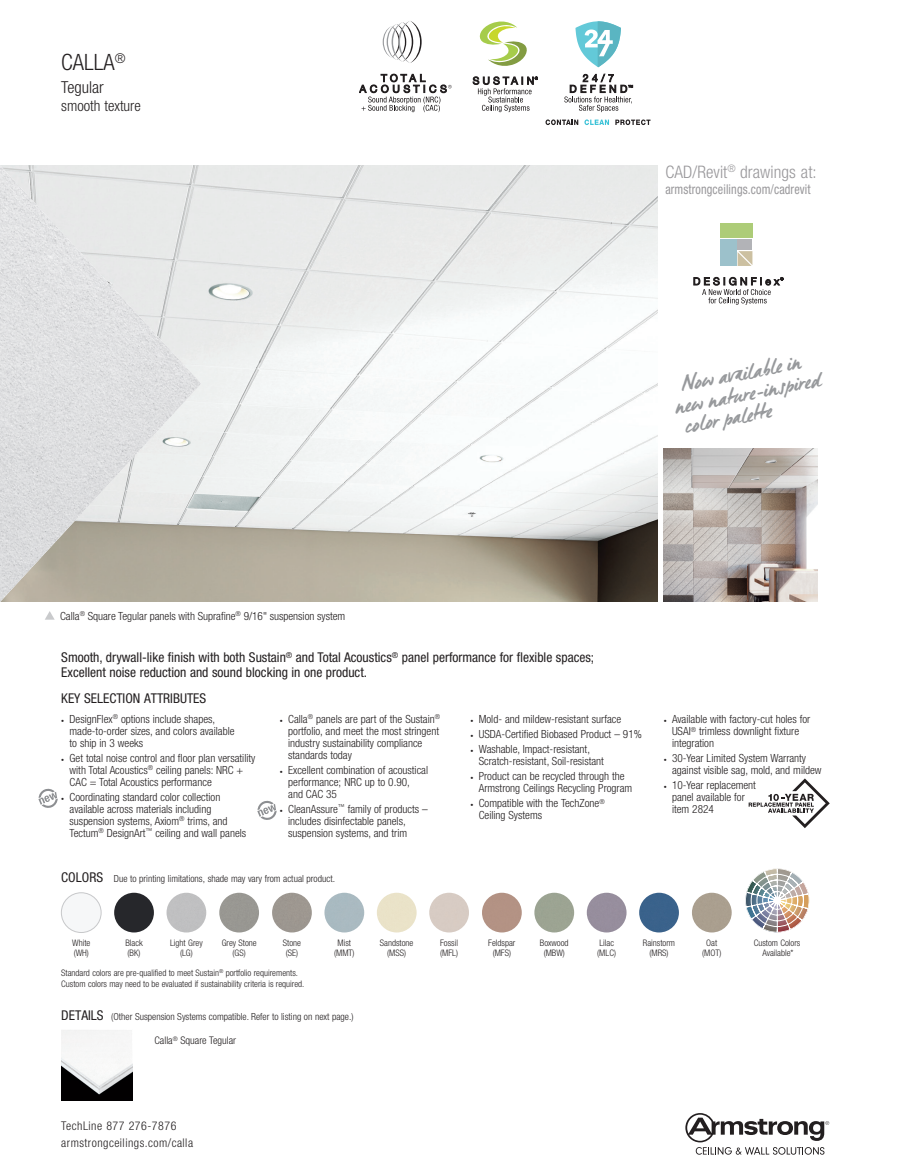
<style>
.page{position:relative;width:905px;height:1175px;background:#fff}
.page>*{position:absolute;margin:0;border:0;box-sizing:border-box;transform-origin:0 0}
.t1{font:300 condensed 22.5px "Helvetica Neue LT Std";color:#231f20}
.bullet_copy_text{font:italic 21px/21px "Manus";color:#97999c;scale:1.13 1}
.t2{font:300 condensed 17.25px "Helvetica Neue LT Std";letter-spacing:.005em;color:#99989b}
.t3{font:300 condensed 16.5px "Helvetica Neue LT Std";color:#231f20}
.t4{font:300 condensed 15px "Helvetica Neue LT Std";color:#231f20}
.bullet_copy_text-2{font:condensed 13.5px/15px "Helvetica Neue LT Std";color:#231f20}
.t5{font:condensed 13.5px "Helvetica Neue LT Std";letter-spacing:.01em;color:#99989b;scale:.9 1}
.t6{font:300 condensed 12px/17.1px "Helvetica Neue LT Std";letter-spacing:.04em;color:#231f20}
.bullet_copy_text-3{font:300 condensed 11.25px/12px "Helvetica Neue LT Std";color:#231f20}
.PhysicalData_text{font:300 condensed 10.5px "Helvetica Neue LT Std";color:#231f20}
.Section_Head{font:300 condensed 9.75px "Helvetica Neue LT Std";color:#231f20}
.Color_Caption{font:300 condensed 9px/10.5px "Helvetica Neue LT Std";color:#231f20;text-align:center}
.photo_caption{font:300 condensed 9px/10.5px "Helvetica Neue LT Std";color:#231f20}
.s1{font-size:6px}
.s2{font-weight:400;font-size:13.5px}
</style>
<div class="page">
<svg style="left:685px;top:1113px;width:144px;height:41px"></svg>
<img style="left:663px;top:448px;width:154px;height:154px">
<img style="left:201px;top:165px;width:456px;height:437px">
<svg style="left:45px;top:611px;width:9px;height:8px"></svg>
<img style="left:0;top:165px;width:201px;height:437px">
<svg style="left:748px;top:778px;width:81px;height:50px"></svg>
<svg style="left:61px;top:1030px;width:71px;height:70px;fill:#f5f5f5"></svg>
<svg style="left:359px;top:74px;width:92px;height:38px"></svg>
<svg style="left:382px;top:21px;width:39px;height:42px"></svg>
<svg style="left:479px;top:21px;width:48px;height:45px"></svg>
<svg style="left:473px;top:77px;width:65px;height:35px"></svg>
<svg style="left:575px;top:21px;width:46px;height:47px"></svg>
<svg style="left:564px;top:74px;width:68px;height:38px"></svg>
<svg style="left:545px;top:119px;width:33px;height:6px"></svg>
<svg style="left:584px;top:119px;width:25px;height:6px"></svg>
<svg style="left:615px;top:119px;width:35px;height:6px"></svg>
<div style="left:737px;top:239px;width:15px;height:11px;background:#b2b3b7"></div>
<div style="left:720px;top:223px;width:32px;height:15px;background:#adcc78"></div>
<div style="left:720px;top:239px;width:16px;height:27px;background:#9cc1cb"></div>
<svg style="left:737px;top:251px;width:15px;height:15px"></svg>
<svg style="left:693px;top:277px;width:90px;height:28px"></svg>
<svg style="left:257px;top:801px;width:19px;height:19px"></svg>
<svg style="left:38px;top:788px;width:20px;height:20px"></svg>
<div style="left:61px;top:892px;width:40px;height:40px;background:#f6f7f8;border-radius:50%"></div>
<div style="left:61px;top:892px;width:40px;height:40px;border:1px solid #c7c8ca;border-radius:50%"></div>
<img style="left:114px;top:892px;width:40px;height:40px;border-radius:20px">
<img style="left:219px;top:892px;width:40px;height:40px;border-radius:20px">
<img style="left:166px;top:892px;width:40px;height:40px;border-radius:20px">
<img style="left:745px;top:868px;width:64px;height:64px">
<img style="left:377px;top:892px;width:39px;height:40px;border-radius:20px">
<img style="left:324px;top:892px;width:40px;height:40px;border-radius:20px">
<img style="left:272px;top:892px;width:40px;height:40px;border-radius:20px">
<img style="left:586px;top:892px;width:40px;height:40px;border-radius:20px">
<img style="left:639px;top:892px;width:40px;height:40px;border-radius:20px">
<img style="left:692px;top:892px;width:39px;height:40px;border-radius:20px">
<img style="left:534px;top:892px;width:40px;height:40px;border-radius:20px">
<img style="left:482px;top:892px;width:39px;height:40px;border-radius:20px">
<img style="left:429px;top:892px;width:40px;height:40px;border-radius:20px">
<p class="t1" style="left:61px;top:49px;width:66px">CALLA<sup>®</sup></p>
<p class="t3" style="left:61px;top:77px;width:44px">Tegular</p>
<p class="t4" style="left:61px;top:97px;width:81px">smooth texture</p>
<p class="t2" style="left:665px;top:162px;width:153px">CAD/Revit<sup>®</sup> drawings at:</p>
<p class="t5" style="left:665px;top:181px;width:163px">armstrongceilings.com/cadrevit</p>
<p class="bullet_copy_text" style="left:668px;top:376px;width:133px;text-indent:11px;rotate:-11deg">Now ava ilable in new nature-inspired color palette</p>
<p class="bullet_copy_text-3" style="left:60px;top:609px;width:287px">Calla<sup>®</sup> Square Tegular panels with Suprafine<sup>®</sup> 9/16" suspension system</p>
<p class="bullet_copy_text-2" style="left:61px;top:649px;width:534px">Smooth, drywall-like finish with both Sustain<sup>®</sup> and Total Acoustics<sup>®</sup> panel performance for flexible spaces;<br>Excellent noise reduction and sound blocking in one product.</p>
<p class="bullet_copy_text-2" style="left:61px;top:691px;width:146px">KEY SELECTION ATTRIBUTES</p>
<p class="bullet_copy_text-3" style="left:70px;top:712px;width:166px;text-indent:-8px"><span class="s1">•</span> DesignFlex<sup>®</sup> options include shapes, made-to-order sizes, and colors available to ship in 3 weeks</p>
<p class="bullet_copy_text-3" style="left:70px;top:751px;width:187px;text-indent:-8px"><span class="s1">•</span> Get total noise control and floor plan versatility with Total Acoustics<sup>®</sup> ceiling panels: NRC +<br>CAC = Total Acoustics performance</p>
<p class="bullet_copy_text-3" style="left:70px;top:790px;width:178px;text-indent:-8px"><span class="s1">•</span> Coordinating standard color collection available across materials including suspension systems, Axiom<sup>®</sup> trims, and Tectum<sup>®</sup> DesignArt<sup>™</sup> ceiling and wall panels</p>
<p class="bullet_copy_text-3" style="left:288px;top:712px;width:153px;text-indent:-8px"><span class="s1">•</span> Calla<sup>®</sup> panels are part of the Sustain<sup>® </sup>portfolio, and meet the most stringent industry sustainability compliance standards today</p>
<p class="bullet_copy_text-3" style="left:288px;top:763px;width:141px;text-indent:-8px"><span class="s1">•</span> Excellent combination of acoustical performance; NRC up to 0.90,<br>and CAC 35</p>
<p class="bullet_copy_text-3" style="left:288px;top:802px;width:141px;text-indent:-8px"><span class="s1">•</span> CleanAssure<sup>™</sup> family of products – includes disinfectable panels, suspension systems, and trim</p>
<p class="Section_Head" style="left:61px;top:873px;width:275px"><span class="s2">COLORS</span> Due to printing limitations, shade may vary from actual product.</p>
<p class="bullet_copy_text-3" style="left:470px;top:713px;width:152px"><span class="s1">•</span> Mold- and mildew-resistant surface</p>
<p class="bullet_copy_text-3" style="left:470px;top:728px;width:173px"><span class="s1">•</span> USDA-Certified Biobased Product – 91%</p>
<p class="bullet_copy_text-3" style="left:478px;top:743px;width:127px;text-indent:-8px"><span class="s1">•</span> Washable, Impact-resistant,<br>Scratch-resistant, Soil-resistant</p>
<p class="bullet_copy_text-3" style="left:478px;top:770px;width:155px;text-indent:-8px"><span class="s1">•</span> Product can be recycled through the<br>Armstrong Ceilings Recycling Program</p>
<p class="bullet_copy_text-3" style="left:478px;top:797px;width:127px;text-indent:-8px"><span class="s1">•</span> Compatible with the TechZone<sup>®<br></sup>Ceiling Systems</p>
<p class="bullet_copy_text-3" style="left:672px;top:713px;width:140px;text-indent:-8px"><span class="s1">•</span> Available with factory-cut holes for<br>USAI<sup>®</sup> trimless downlight fixture integration</p>
<p class="bullet_copy_text-3" style="left:672px;top:752px;width:151px;text-indent:-8px"><span class="s1">•</span> 30-Year Limited System Warranty against visible sag, mold, and mildew</p>
<p class="bullet_copy_text-3" style="left:672px;top:779px;width:85px;text-indent:-8px"><span class="s1">•</span> 10-Year replacement panel available for item 2824</p>
<p class="Color_Caption" style="left:72px;top:937px;width:20px;text-align:left">White (WH)</p>
<p class="Color_Caption" style="left:125px;top:937px;width:19px;text-align:left">Black (BK)</p>
<p class="Color_Caption" style="left:222px;top:937px;width:37px">Grey Stone (GS)</p>
<p class="Color_Caption" style="left:170px;top:937px;width:34px">Light Grey (LG)</p>
<p class="Color_Caption" style="left:753px;top:937px;width:48px">Custom Colors<br>Available*</p>
<p class="Color_Caption" style="left:283px;top:937px;width:20px">Stone (SE)</p>
<p class="Color_Caption" style="left:597px;top:937px;width:20px;text-align:left">Lilac (MLC)</p>
<p class="Color_Caption" style="left:643px;top:937px;width:34px">Rainstorm (MRS)</p>
<p class="Color_Caption" style="left:702px;top:937px;width:21px">Oat (MOT)</p>
<p class="Color_Caption" style="left:380px;top:937px;width:35px">Sandstone (MSS)</p>
<p class="Color_Caption" style="left:334px;top:937px;width:22px">Mist (MMT)</p>
<p class="Color_Caption" style="left:440px;top:937px;width:19px;text-align:left">Fossil (MFL)</p>
<p class="Color_Caption" style="left:488px;top:937px;width:29px">Feldspar (MFS)</p>
<p class="Color_Caption" style="left:540px;top:937px;width:30px">Boxwood (MBW)</p>
<p class="photo_caption" style="left:61px;top:967px;width:245px">Standard colors are pre-qualified to meet Sustain<sup>®</sup> portfolio requirements.<br>Custom colors may need to be evaluated if sustainability criteria is required.</p>
<p class="Section_Head" style="left:61px;top:1010px;width:294px"><span class="s2">DETAILS</span> (Other Suspension Systems compatible. Refer to listing on next page.)</p>
<p class="PhysicalData_text" style="left:154px;top:1034px;width:83px">Calla<sup>®</sup> Square Tegular</p>
<p class="t6" style="left:61px;top:1116px;width:133px">TechLine 877 276-7876 armstrongceilings.com/calla</p>
</div>
